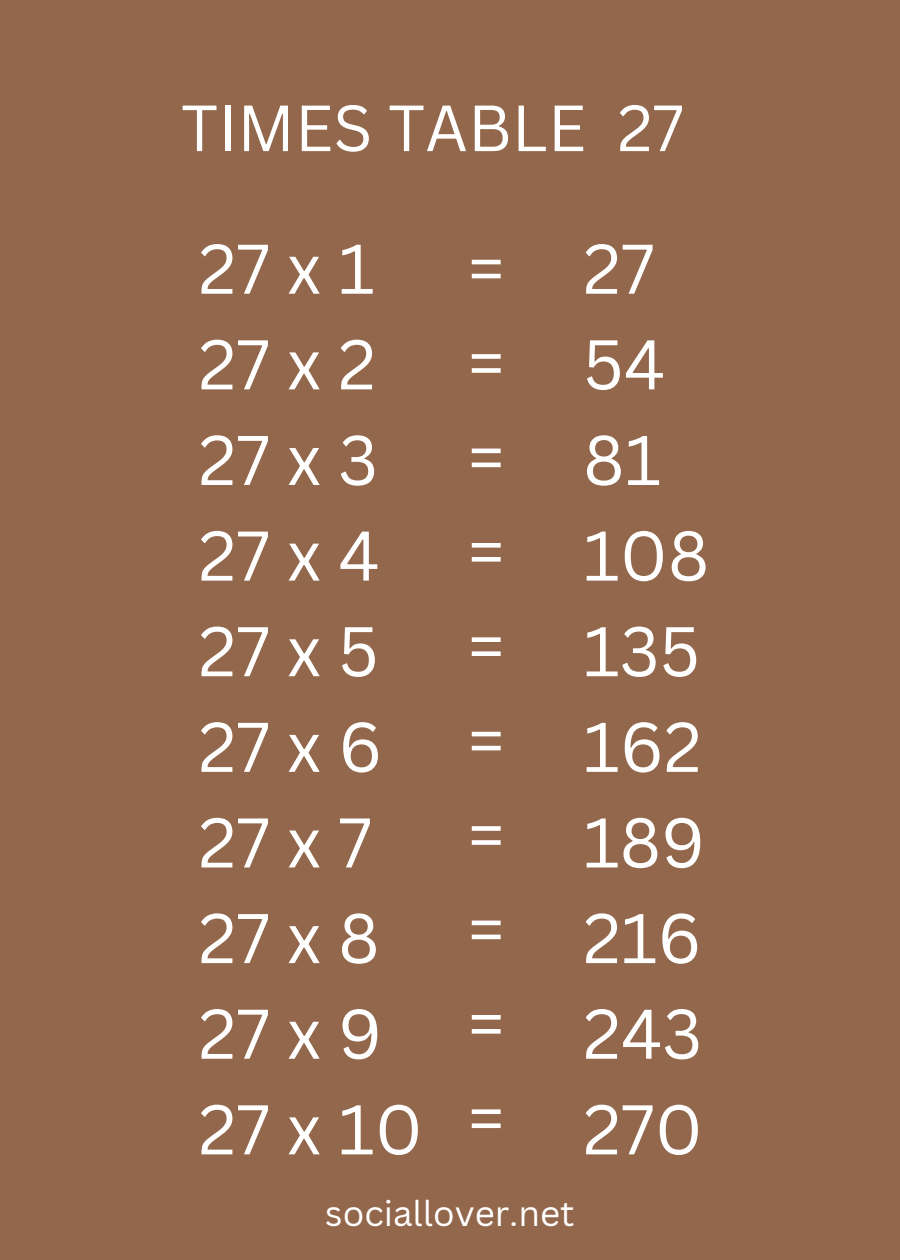
<style>
.page{position:relative;width:900px;height:1260px;background:#92674c}
.page>*{position:absolute;margin:0;border:0;box-sizing:border-box;transform-origin:0 0}
.t1{font:68.75px/95.5px "Canva Sans";letter-spacing:.245em;color:#fff}
.t2{font:68.75px/95.5px "Canva Sans";color:#fff}
.t3{font:63.75px "Canva Sans";color:#fff}
.t4{font:35px "Canva Sans";color:#fff}
</style>
<div class="page">
<p class="t3" style="left:181px;top:83px;width:504px">TIMES TABLE 27</p>
<h1 class="t1" style="left:199px;top:219px;width:226px">27x1<br>27x2<br>27x3<br>27x4<br>27x5<br>27x6<br>27x7<br>27x8<br>27x9<br>27 x 10</h1>
<h2 class="t2" style="left:467px;top:219px;width:39px">=</h2>
<p class="t2" style="left:467px;top:314px;width:39px">=</p>
<p class="t2" style="left:467px;top:408px;width:39px">=</p>
<p class="t2" style="left:467px;top:502px;width:39px">=</p>
<p class="t2" style="left:467px;top:597px;width:39px">=</p>
<p class="t2" style="left:467px;top:691px;width:39px">=</p>
<p class="t2" style="left:467px;top:786px;width:39px">=</p>
<p class="t2" style="left:467px;top:880px;width:39px">=</p>
<p class="t2" style="left:467px;top:974px;width:39px">=</p>
<p class="t2" style="left:467px;top:1069px;width:39px">=</p>
<p class="t2" style="left:583px;top:219px;width:128px">27<br>54<br>81<br>108<br>135<br>162<br>189<br>216<br>243<br>270</p>
<h2 class="t4" style="left:325px;top:1188px;width:251px">sociallover.net</h2>
</div>
